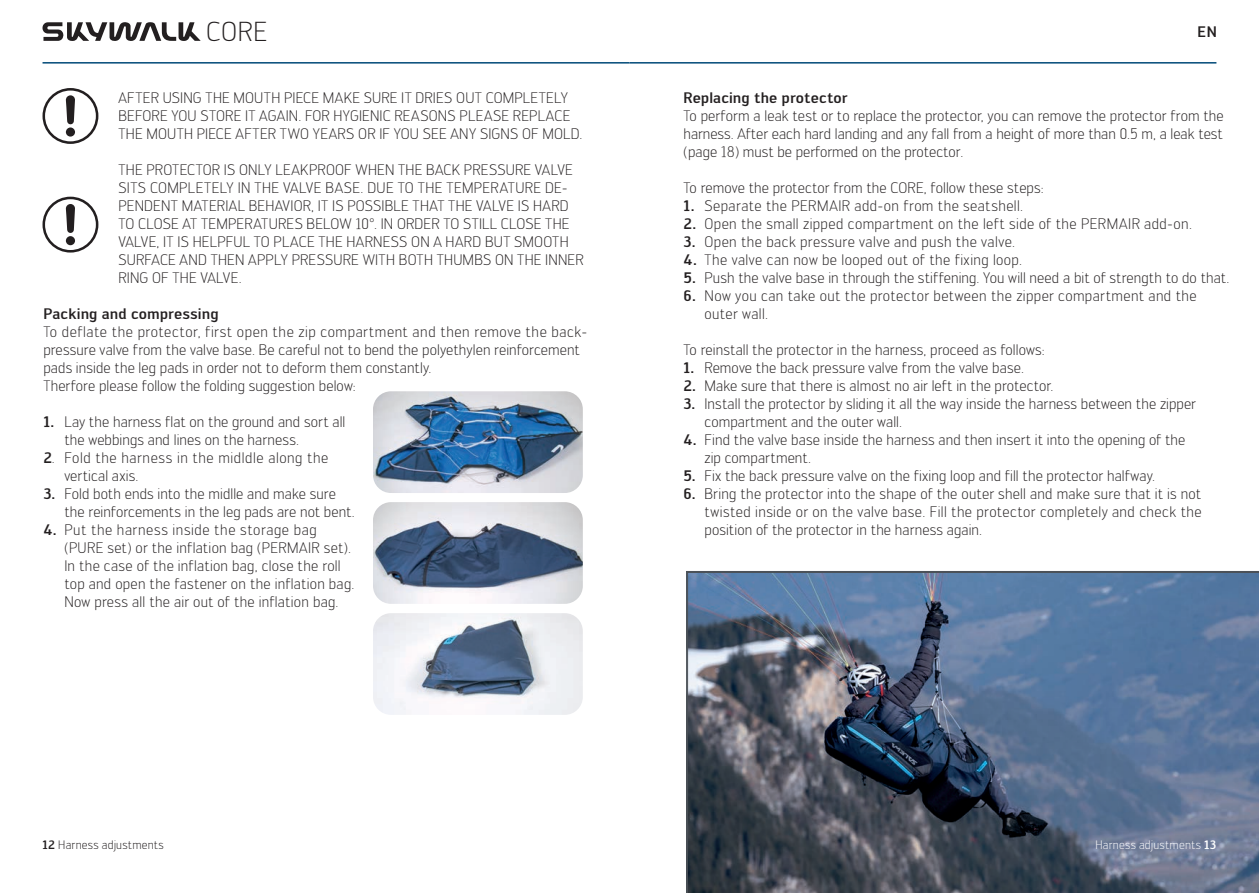
<style>
.page{position:relative;width:1259px;height:893px;background:#fff}
.page>*{position:absolute;margin:0;border:0;box-sizing:border-box;transform-origin:0 0}
.t1{font:300 27px "Engel";color:#231f20}
.t2{font:300 15px/18px "Engel";letter-spacing:.01em;color:#231f20}
.t3{font:300 15px/18px "Engel";letter-spacing:.035em;color:#231f20}
.t4{font:500 15px "Engel";letter-spacing:.005em;color:#231f20}
.t5{font:300 15px "Engel";letter-spacing:.03em;color:#231f20}
.t6{font:300 12px "Engel";letter-spacing:.015em;color:#231f20}
.t7{font:300 12px "Engel";letter-spacing:.015em;color:#fff}
.s1{font-weight:500}
</style>
<div class="page">
<hr style="left:43px;top:62px;width:586px;height:2px;background:#004977">
<hr style="left:629px;top:62px;width:587px;height:2px;background:#004977">
<svg style="left:43px;top:22px;width:158px;height:19px"></svg>
<img style="left:373px;top:391px;width:210px;height:102px">
<img style="left:373px;top:502px;width:210px;height:102px">
<img style="left:373px;top:613px;width:210px;height:102px">
<svg style="left:66px;top:204px;width:9px;height:29px"></svg>
<div style="left:66px;top:236px;width:9px;height:9px;background:#231f20;border-radius:50%"></div>
<div style="left:42px;top:197px;width:56px;height:56px;border:3px solid #231f20;border-radius:50%"></div>
<svg style="left:66px;top:95px;width:9px;height:29px"></svg>
<div style="left:66px;top:127px;width:9px;height:10px;background:#231f20;border-radius:50%"></div>
<div style="left:42px;top:88px;width:56px;height:56px;border:3px solid #231f20;border-radius:50%"></div>
<svg style="left:687px;top:572px;width:572px;height:321px;background:#54667f"></svg>
<h1 class="t1" style="left:206px;top:16px;width:62px">CORE</h1>
<p class="t4" style="left:1197px;top:23px;width:21px">EN</p>
<p class="t2" style="left:118px;top:89px;width:465px">AFTER USING THE MOUTH PIECE MAKE SURE IT DRIES OUT COMPLETELY<br>BEFORE YOU STORE IT AGAIN. FOR HYGIENIC REASONS PLEASE REPLACE<br>THE MOUTH PIECE AFTER TWO YEARS OR IF YOU SEE ANY SIGNS OF MOLD.</p>
<p class="t2" style="left:118px;top:161px;width:467px">THE PROTECTOR IS ONLY LEAKPROOF WHEN THE BACK PRESSURE VALVE SITS COMPLETELY IN THE VALVE BASE. DUE TO THE TEMPERATURE DE-PENDENT MATERIAL BEHAVIOR, IT IS POSSIBLE THAT THE VALVE IS HARD TO CLOSE AT TEMPERATURES BELOW 10°. IN ORDER TO STILL CLOSE THE VALVE, IT IS HELPFUL TO PLACE THE HARNESS ON A HARD BUT SMOOTH SURFACE AND THEN APPLY PRESSURE WITH BOTH THUMBS ON THE INNER RING OF THE VALVE.</p>
<p class="t4" style="left:43px;top:305px;width:177px">Packing and compressing</p>
<p class="t2" style="left:43px;top:323px;width:545px">To deflate the protector, first open the zip compartment and then remove the back&shy;pressure valve from the valve base. Be careful not to bend the polyethylen reinforcement pads inside the leg pads in order not to deform them constantly.<br>Therfore please follow the folding suggestion below:</p>
<p class="t2" style="left:64px;top:413px;width:282px;text-indent:-21px"><span class="s1">1.</span> Lay the harness flat on the ground and sort all the webbings and lines on the harness.</p>
<p class="t3" style="left:64px;top:449px;width:266px;text-indent:-21px"><span class="s1">2</span>. Fold the harness in the midldle along the vertical axis.</p>
<p class="t2" style="left:64px;top:485px;width:292px;text-indent:-21px"><span class="s1">3.</span> Fold both ends into the midlle and make sure the reinforcements in the leg pads are not bent.</p>
<p class="t2" style="left:64px;top:521px;width:292px;text-indent:-21px"><span class="s1">4.</span> Put the harness inside the storage bag (PURE set) or the inflation bag (PERMAIR set).<br>In the case of the inflation bag, close the roll top and open the fastener on the inflation bag.<br>Now press all the air out of the inflation bag.</p>
<p class="t6" style="left:43px;top:838px;width:123px"><span class="s1">12</span> Harness adjustments</p>
<p class="t4" style="left:683px;top:89px;width:166px">Replacing the protector</p>
<p class="t2" style="left:683px;top:107px;width:542px;text-align:justify">To perform a leak test or to replace the protector, you can remove the protector from the harness. After each hard landing and any fall from a height of more than 0.5 m, a leak test (page 18) must be performed on the protector.</p>
<p class="t2" style="left:683px;top:179px;width:361px">To remove the protector from the CORE, follow these steps:</p>
<p class="t2" style="left:683px;top:197px;width:341px"><span class="s1">1.</span> Separate the PERMAIR add-on from the seatshell.</p>
<p class="t2" style="left:683px;top:215px;width:510px"><span class="s1">2.</span> Open the small zipped compartment on the left side of the PERMAIR add-on.</p>
<p class="t2" style="left:683px;top:233px;width:333px"><span class="s1">3.</span> Open the back pressure valve and push the valve.</p>
<p class="t5" style="left:683px;top:251px;width:340px"><span class="s1">4.</span> The valve can now be looped out of the fixing loop.</p>
<p class="t2" style="left:683px;top:269px;width:547px"><span class="s1">5.</span> Push the valve base in through the stiffening. You will need a bit of strength to do that.</p>
<p class="t2" style="left:704px;top:287px;width:494px;text-indent:-21px"><span class="s1">6.</span> Now you can take out the protector between the zipper compartment and the outer wall.</p>
<p class="t2" style="left:683px;top:341px;width:363px">To reinstall the protector in the harness, proceed as follows:</p>
<p class="t2" style="left:683px;top:359px;width:342px"><span class="s1">1.</span> Remove the back pressure valve from the valve base.</p>
<p class="t2" style="left:683px;top:377px;width:371px"><span class="s1">2.</span> Make sure that there is almost no air left in the protector.</p>
<p class="t2" style="left:704px;top:395px;width:493px;text-indent:-21px"><span class="s1">3.</span> Install the protector by sliding it all the way inside the harness between the zipper compartment and the outer wall.</p>
<p class="t2" style="left:704px;top:431px;width:482px;text-indent:-21px"><span class="s1">4.</span> Find the valve base inside the harness and then insert it into the opening of the zip compartment.</p>
<p class="t2" style="left:683px;top:467px;width:473px"><span class="s1">5.</span> Fix the back pressure valve on the fixing loop and fill the protector halfway.</p>
<p class="t2" style="left:704px;top:485px;width:498px;text-align:justify;text-indent:-21px"><span class="s1">6.</span> Bring the protector into the shape of the outer shell and make sure that it is not twisted inside or on the valve base. Fill the protector completely and check the position of the protector in the harness again.</p>
<p class="t7" style="left:1095px;top:838px;width:122px">Harness adjustments <span class="s1">13</span></p>
</div>
